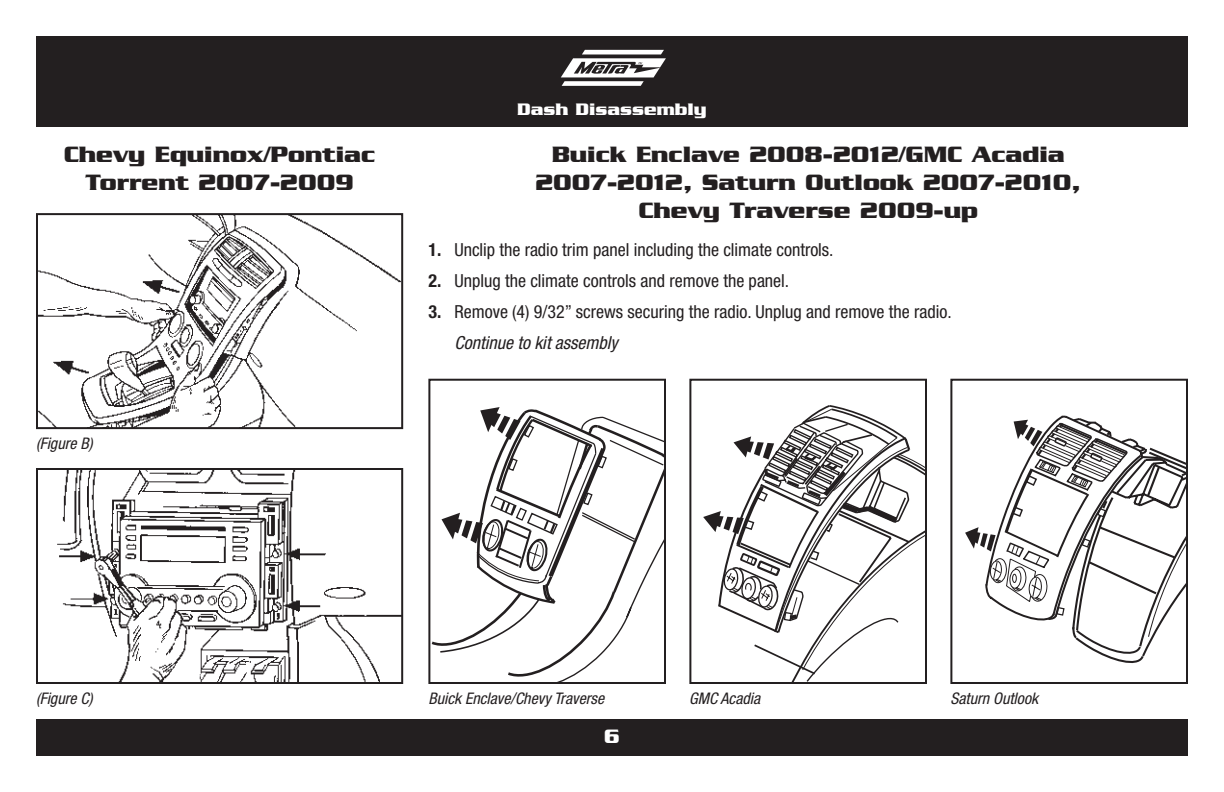
<style>
.page{position:relative;width:1224px;height:792px;background:#fff}
.page>*{position:absolute;margin:0;border:0;box-sizing:border-box;transform-origin:0 0}
.t1{font:700 24px/28px "Serpentine";color:#231f20;text-align:center}
.t2{font:700 20px "Serpentine D";color:#fff}
.t3{font:condensed 18px/31px "Helvetica Neue";color:#231f20}
.t4{font:700 18px "Serpentine";color:#fff}
.t5{font:italic condensed 16px "Helvetica Neue";color:#231f20}
.s1{font-weight:700}
.s2{font-style:italic}
</style>
<div class="page">
<div style="left:36px;top:36px;width:1152px;height:91px;background:#231f20"></div>
<svg style="left:561px;top:50px;width:105px;height:36px"></svg>
<div style="left:36px;top:719px;width:1152px;height:37px;background:#231f20"></div>
<img style="left:57px;top:471px;width:343px;height:210px">
<div style="left:36px;top:468px;width:367px;height:216px;border:2px solid #231f20"></div>
<img style="left:39px;top:216px;width:361px;height:210px">
<div style="left:36px;top:213px;width:367px;height:216px;border:2px solid #231f20"></div>
<svg style="left:432px;top:407px;width:231px;height:274px"></svg>
<div style="left:428px;top:379px;width:238px;height:305px;border:2px solid #231f20"></div>
<svg style="left:965px;top:416px;width:220px;height:247px"></svg>
<div style="left:950px;top:379px;width:238px;height:305px;border:2px solid #231f20"></div>
<svg style="left:703px;top:405px;width:221px;height:276px"></svg>
<div style="left:689px;top:379px;width:238px;height:305px;border:2px solid #231f20"></div>
<h1 class="t1" style="left:64px;top:140px;width:313px">Chevy Equinox/Pontiac<br>Torrent 2007-2009</h1>
<p class="t5" style="left:36px;top:434px;width:58px">(Figure B)</p>
<p class="t4" style="left:517px;top:99px;width:191px">Dash Disassembly</p>
<h1 class="t1" style="left:535px;top:140px;width:547px">Buick Enclave 2008-2012/GMC Acadia<br>2007-2012, Saturn Outlook 2007-2010,<br>Chevy Traverse 2009-up</h1>
<p class="t3" style="left:428px;top:234px;width:407px"><span class="s1">1.</span> Unclip the radio trim panel including the climate controls.</p>
<p class="t3" style="left:428px;top:265px;width:362px"><span class="s1">2.</span> Unplug the climate controls and remove the panel.</p>
<p class="t3" style="left:454px;top:296px;width:499px;text-indent:-26px"><span class="s1">3.</span> Remove (4) 9/32” screws securing the radio. Unplug and remove the radio.<br><span class="s2">Continue to kit assembly</span></p>
<p class="t5" style="left:36px;top:689px;width:58px">(Figure C)</p>
<p class="t5" style="left:428px;top:689px;width:177px">Buick Enclave/Chevy Traverse</p>
<p class="t5" style="left:689px;top:689px;width:73px">GMC Acadia</p>
<p class="t5" style="left:950px;top:689px;width:89px">Saturn Outlook</p>
<p class="t2" style="left:604px;top:726px;width:18px">6</p>
</div>
